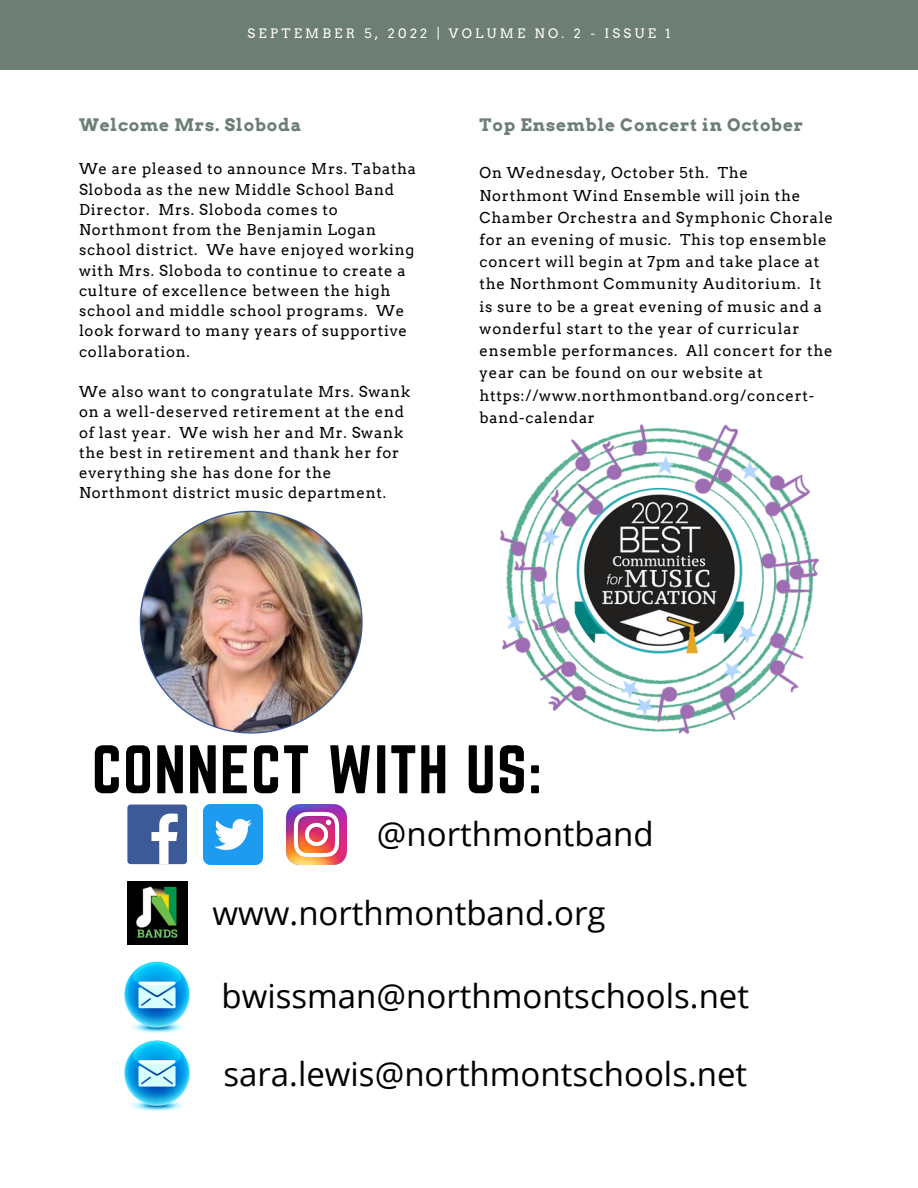
<style>
.page{position:relative;width:918px;height:1188px;background:#fff}
.page>*{position:absolute;margin:0;border:0;box-sizing:border-box;transform-origin:0 0}
.t1{font:60px "Norwester";letter-spacing:.02em;color:#000}
.t2{font:33px "Open Sans";color:#000}
.t3{font:700 17.25px "Arvo";letter-spacing:.05em;color:#6d7e74}
.t4{font:15px/20.2px "Arvo";letter-spacing:.05em;color:#000}
.t5{font:13.05px "Arvo";letter-spacing:.25em;color:#fff}
</style>
<div class="page">
<img style="left:287px;top:805px;width:59px;height:59px">
<div style="left:127px;top:805px;width:60px;height:59px;background:#3d5a98;border-radius:3px"></div>
<svg style="left:151px;top:814px;width:27px;height:50px"></svg>
<img style="left:203px;top:805px;width:60px;height:59px">
<img style="left:127px;top:881px;width:60px;height:64px">
<img style="left:124px;top:961px;width:66px;height:72px">
<img style="left:124px;top:1040px;width:66px;height:70px">
<img style="left:141px;top:512px;width:220px;height:220px">
<img style="left:501px;top:425px;width:317px;height:309px">
<div style="left:0;top:0;width:918px;height:69px;background:#6d7e74"></div>
<p class="t5" style="left:248px;top:25px;width:425px">SEPTEMBER 5, 2022 | VOLUME NO. 2 - ISSUE 1</p>
<p class="t3" style="left:79px;top:114px;width:224px">Welcome Mrs. Sloboda</p>
<p class="t4" style="left:79px;top:159px;width:339px">We are pleased to announce Mrs. Tabatha Sloboda as the new Middle School Band Director. Mrs. Sloboda comes to Northmont from the Benjamin Logan school district. We have enjoyed working with Mrs. Sloboda to continue to create a culture of excellence between the high school and middle school programs. We look forward to many years of supportive collaboration.</p>
<p class="t4" style="left:79px;top:382px;width:333px">We also want to congratulate Mrs. Swank on a well-deserved retirement at the end of last year. We wish her and Mr. Swank the best in retirement and thank her for everything she has done for the Northmont district music department.</p>
<p class="t3" style="left:480px;top:114px;width:325px">Top Ensemble Concert in October</p>
<p class="t4" style="left:480px;top:162px;width:355px;line-height:22.2px">On Wednesday, October 5th. The Northmont Wind Ensemble will join the Chamber Orchestra and Symphonic Chorale for an evening of music. This top ensemble concert will begin at 7pm and take place at the Northmont Community Auditorium. It is sure to be a great evening of music and a wonderful start to the year of curricular ensemble performances. All concert for the year can be found on our website at https://www.northmontband.org/concert&shy;band-calendar</p>
<h1 class="t1" style="left:92px;top:733px;width:452px">CONNECT WITH US:</h1>
<h2 class="t2" style="left:377px;top:811px;width:278px">@northmontband</h2>
<h2 class="t2" style="left:213px;top:890px;width:395px">www.northmontband.org</h2>
<h2 class="t2" style="left:222px;top:973px;width:529px">bwissman@northmontschools.net</h2>
<h2 class="t2" style="left:223px;top:1051px;width:525px">sara.lewis@northmontschools.net</h2>
</div>
